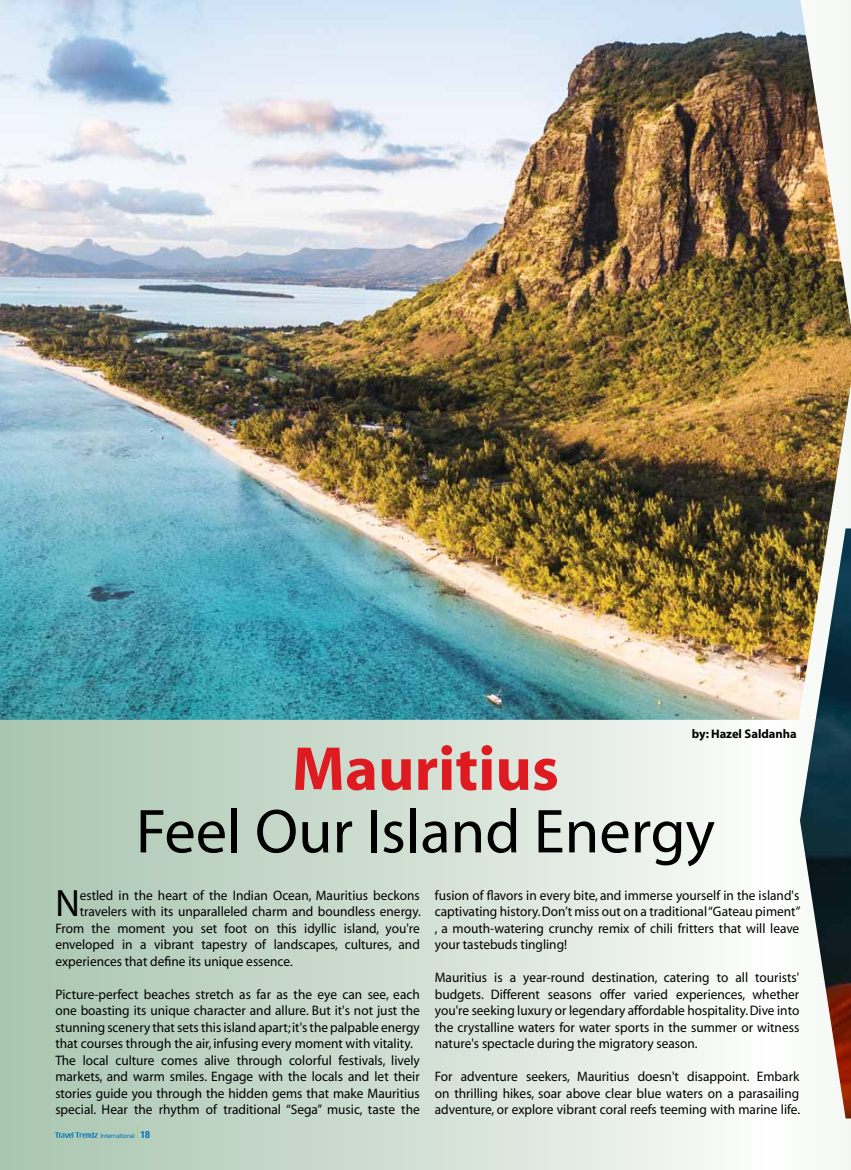
<style>
.page{position:relative;width:851px;height:1170px;background:#fff}
.page>*{position:absolute;margin:0;border:0;box-sizing:border-box;transform-origin:0 0}
.t1{font:62.5px "Myriad";color:#000}
.t2{font:700 62.5px "Myriad";color:#df1b22}
.t3{font:38.25px "Myriad";color:#000}
.t4{font:13.75px/16.5px "Myriad";color:#000;text-align:justify}
.t5{font:700 12.5px "Myriad";color:#000}
.t6{font:700 condensed 10px "Helvetica Neue";color:#0072bc}
.t7{font:6.25px "Helvetica Neue";color:#0072bc}
.s1{color:#a6ce39}
</style>
<div class="page">
<div style="left:0;top:0;width:850px;height:1169px;background:linear-gradient(to right,#a8c4ae,#fff)"></div>
<svg style="left:54px;top:1127px;width:54px;height:10px"></svg>
<img style="left:799px;top:719px;width:51px;height:399px">
<img style="left:0;top:0;width:850px;height:719px">
<p class="t5" style="left:691px;top:727px;width:107px">by: Hazel Saldanha</p>
<h1 class="t2" style="left:292px;top:736px;width:268px">Mauritius</h1>
<h1 class="t1" style="left:136px;top:800px;width:580px">Feel Our Island Energy</h1>
<h2 class="t3" style="left:55px;top:884px;width:20px">N</h2>
<p class="t4" style="left:80px;top:887px;width:341px">estled in the heart of the Indian Ocean, Mauritius beckons</p>
<p class="t4" style="left:80px;top:903px;width:342px">travelers with its unparalleled charm and boundless energy.</p>
<p class="t4" style="left:55px;top:920px;width:366px">From the moment you set foot on this idyllic island, you're</p>
<p class="t4" style="left:55px;top:936px;width:366px">enveloped in a vibrant tapestry of landscapes, cultures, and</p>
<p class="t4" style="left:55px;top:953px;width:239px">experiences that define its unique essence.</p>
<p class="t4" style="left:55px;top:986px;width:366px;text-align:left">Picture-perfect beaches stretch as far as the eye can see, each one boasting its unique character and allure. But it's not just the stunning scenery that sets this island apart; it's the palpable energy that courses through the air, infusing every moment with vitality.<br>The local culture comes alive through colorful festivals, lively markets, and warm smiles. Engage with the locals and let their stories guide you through the hidden gems that make Mauritius special. Hear the rhythm of traditional “Sega” music, taste the</p>
<p class="t7" style="left:100px;top:1130px;width:36px">International</p>
<p class="t6" style="left:137px;top:1125px;width:14px"><span class="s1">❘</span> 18</p>
<p class="t4" style="left:435px;top:887px;width:367px">fusion of flavors in every bite, and immerse yourself in the island's captivating history. Don’t miss out on a traditional “Gateau piment” , a mouth-watering crunchy remix of chili fritters that will leave your tastebuds tingling!</p>
<p class="t4" style="left:435px;top:969px;width:366px">Mauritius is a year-round destination, catering to all tourists' budgets. Different seasons offer varied experiences, whether you're seeking luxury or legendary affordable hospitality. Dive into the crystalline waters for water sports in the summer or witness nature's spectacle during the migratory season.</p>
<p class="t4" style="left:435px;top:1068px;width:367px">For adventure seekers, Mauritius doesn't disappoint. Embark on thrilling hikes, soar above clear blue waters on a parasailing adventure, or explore vibrant coral reefs teeming with marine life.</p>
</div>
